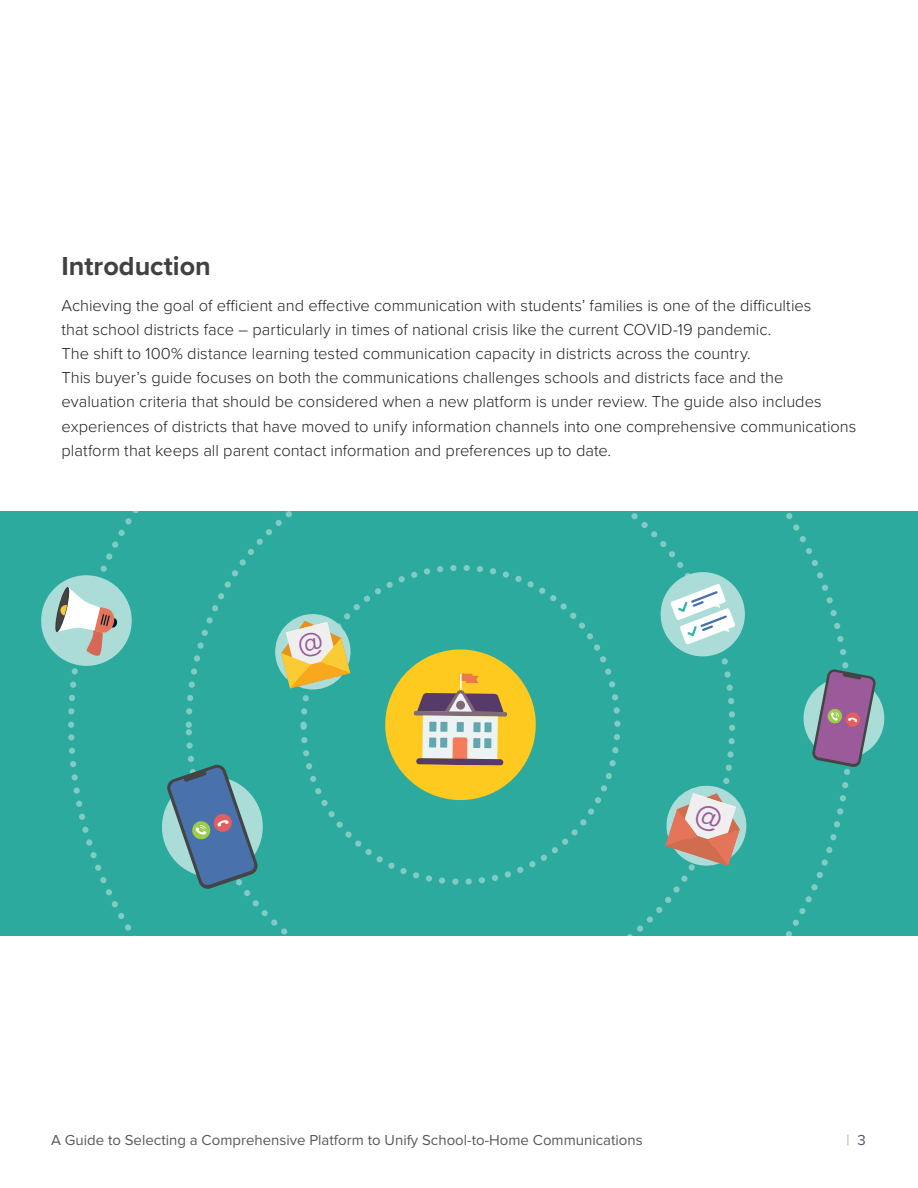
<style>
.page{position:relative;width:918px;height:1188px;background:#fff}
.page>*{position:absolute;margin:0;border:0;box-sizing:border-box;transform-origin:0 0}
.t1{font:700 27px "Proxima Nova";color:#414042}
.t2{font:300 16.5px/24px "Proxima Nova";color:#222}
.t3{font:15px "Proxima Nova";color:#58595b}
.t4{font:15px "Proxima Nova";color:#9ebe64}
.s1{color:#58595b}
</style>
<div class="page">
<div style="left:0;top:512px;width:918px;height:424px;background:#2daa9e"></div>
<svg style="left:68px;top:512px;width:782px;height:424px"></svg>
<svg style="left:804px;top:669px;width:80px;height:99px"></svg>
<svg style="left:41px;top:570px;width:96px;height:101px"></svg>
<svg style="left:271px;top:610px;width:84px;height:83px"></svg>
<svg style="left:662px;top:781px;width:89px;height:89px"></svg>
<h1 class="t1" style="left:62px;top:246px;width:151px">Introduction</h1>
<p class="t2" style="left:62px;top:293px;width:796px">Achieving the goal of efficient and effective communication with students’ families is one of the difficulties<br>that school districts face – particularly in times of national crisis like the current COVID-19 pandemic.<br>The shift to 100% distance learning tested communication capacity in districts across the country.<br>This buyer’s guide focuses on both the communications challenges schools and districts face and the evaluation criteria that should be considered when a new platform is under review. The guide also includes experiences of districts that have moved to unify information channels into one comprehensive communications platform that keeps all parent contact information and preferences up to date.</p>
<p class="t3" style="left:51px;top:1131px;width:593px">A Guide to Selecting a Comprehensive Platform to Unify School-to-Home Communications</p>
<p class="t4" style="left:846px;top:1131px;width:21px">| <span class="s1">3</span></p>
</div>
